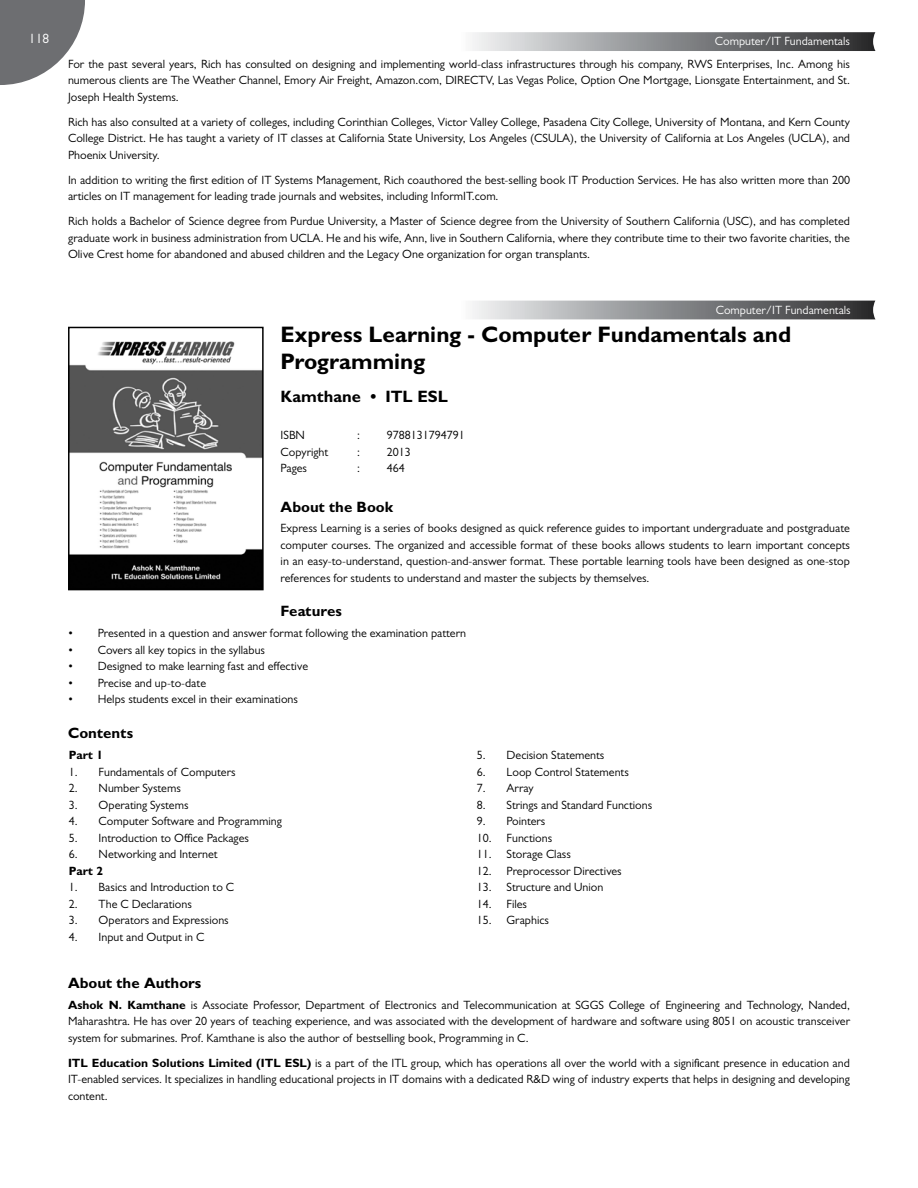
<style>
.page{position:relative;width:918px;height:1188px;background:#fff}
.page>*{position:absolute;margin:0;border:0;box-sizing:border-box;transform-origin:0 0}
.t1{font:700 22.5px/27px "Gill Sans MT Std";color:#000}
.t2{font:700 16.5px "Gill Sans MT Std";color:#000}
.t3{font:700 15px "Gill Sans MT Std";color:#000}
.t4{font:13.5px "Gill Sans MT Std";color:#fff}
.t5{font:12px/16.5px "Gill Sans MT Std";color:#000;text-align:justify}
.t6{font:12px "Gill Sans MT Std";color:#fff}
.t7{font:700 12px "Gill Sans MT Std";color:#000}
.s1{font-weight:700}
</style>
<div class="page">
<svg style="left:472px;top:32px;width:403px;height:19px;background:#8b8c8e"></svg>
<svg style="left:0;top:0;width:85px;height:85px"></svg>
<svg style="left:472px;top:301px;width:403px;height:18px;background:#8a8b8d"></svg>
<img style="left:71px;top:341px;width:190px;height:246px">
<div style="left:68px;top:327px;width:196px;height:263px;border:2px solid #000"></div>
<p class="t4" style="left:29px;top:31px;width:22px">118</p>
<p class="t6" style="left:715px;top:33px;width:137px">Computer/IT Fundamentals</p>
<p class="t5" style="left:68px;top:55px;width:783px">For the past several years, Rich has consulted on designing and implementing world-class infrastructures through his company, RWS Enterprises, Inc. Among his numerous clients are The Weather Channel, Emory Air Freight, Amazon.com, DIRECTV, Las Vegas Police, Option One Mortgage, Lionsgate Entertainment, and St.<br>Joseph Health Systems.</p>
<p class="t5" style="left:68px;top:113px;width:784px">Rich has also consulted at a variety of colleges, including Corinthian Colleges, Victor Valley College, Pasadena City College, University of Montana, and Kern County College District. He has taught a variety of IT classes at California State University, Los Angeles (CSULA), the University of California at Los Angeles (UCLA), and Phoenix University.</p>
<p class="t5" style="left:68px;top:171px;width:784px">In addition to writing the first edition of IT Systems Management, Rich coauthored the best-selling book IT Production Services. He has also written more than 200 articles on IT management for leading trade journals and websites, including InformIT.com.</p>
<p class="t5" style="left:68px;top:213px;width:783px">Rich holds a Bachelor of Science degree from Purdue University, a Master of Science degree from the University of Southern California (USC), and has completed graduate work in business administration from UCLA. He and his wife, Ann, live in Southern California, where they contribute time to their two favorite charities, the Olive Crest home for abandoned and abused children and the Legacy One organization for organ transplants.</p>
<p class="t6" style="left:716px;top:303px;width:137px">Computer/IT Fundamentals</p>
<h1 class="t1" style="left:281px;top:321px;width:512px">Express Learning - Computer Fundamentals and<br>Programming</h1>
<h2 class="t2" style="left:281px;top:386px;width:169px">Kamthane • ITL ESL</h2>
<p class="t5" style="left:281px;top:427px;width:26px">ISBN</p>
<p class="t5" style="left:357px;top:427px;width:4px">:</p>
<p class="t5" style="left:387px;top:427px;width:79px">9788131794791</p>
<p class="t5" style="left:281px;top:443px;width:49px">Copyright</p>
<p class="t5" style="left:357px;top:443px;width:4px">:</p>
<p class="t5" style="left:387px;top:443px;width:25px">2013</p>
<p class="t5" style="left:281px;top:460px;width:28px">Pages</p>
<p class="t5" style="left:357px;top:460px;width:4px">:</p>
<p class="t5" style="left:387px;top:460px;width:19px">464</p>
<p class="t3" style="left:281px;top:497px;width:114px">About the Book</p>
<p class="t5" style="left:281px;top:520px;width:571px">Express Learning is a series of books designed as quick reference guides to important undergraduate and postgraduate computer courses. The organized and accessible format of these books allows students to learn important concepts in an easy-to-understand, question-and-answer format. These portable learning tools have been designed as one-stop references for students to understand and master the subjects by themselves.</p>
<p class="t3" style="left:281px;top:602px;width:63px">Features</p>
<p class="t5" style="left:68px;top:625px;width:400px">• Presented in a question and answer format following the examination pattern</p>
<p class="t5" style="left:68px;top:641px;width:199px">• Covers all key topics in the syllabus</p>
<p class="t5" style="left:68px;top:658px;width:242px">• Designed to make learning fast and effective</p>
<p class="t5" style="left:68px;top:674px;width:140px">• Precise and up-to-date</p>
<p class="t5" style="left:68px;top:691px;width:232px">• Helps students excel in their examinations</p>
<p class="t3" style="left:68px;top:724px;width:67px">Contents</p>
<p class="t7" style="left:69px;top:748px;width:36px">Part 1</p>
<p class="t5" style="left:69px;top:763px;width:168px">1. Fundamentals of Computers</p>
<p class="t5" style="left:69px;top:780px;width:113px">2. Number Systems</p>
<p class="t5" style="left:69px;top:796px;width:121px">3. Operating Systems</p>
<p class="t5" style="left:69px;top:813px;width:214px">4. Computer Software and Programming</p>
<p class="t5" style="left:69px;top:829px;width:182px">5. Introduction to Office Packages</p>
<p class="t5" style="left:69px;top:846px;width:150px">6. Networking and Internet</p>
<p class="t7" style="left:69px;top:863px;width:36px">Part 2</p>
<p class="t5" style="left:69px;top:879px;width:167px">1. Basics and Introduction to C</p>
<p class="t5" style="left:69px;top:895px;width:125px">2. The C Declarations</p>
<p class="t5" style="left:69px;top:912px;width:161px">3. Operators and Expressions</p>
<p class="t5" style="left:69px;top:928px;width:137px">4. Input and Output in C</p>
<p class="t5" style="left:477px;top:747px;width:129px">5. Decision Statements</p>
<p class="t5" style="left:477px;top:763px;width:154px">6. Loop Control Statements</p>
<p class="t5" style="left:477px;top:780px;width:58px">7. Array</p>
<p class="t5" style="left:477px;top:796px;width:177px">8. Strings and Standard Functions</p>
<p class="t5" style="left:477px;top:813px;width:70px">9. Pointers</p>
<p class="t5" style="left:477px;top:829px;width:77px">10. Functions</p>
<p class="t5" style="left:477px;top:846px;width:96px">11. Storage Class</p>
<p class="t5" style="left:477px;top:862px;width:146px">12. Preprocessor Directives</p>
<p class="t5" style="left:477px;top:879px;width:128px">13. Structure and Union</p>
<p class="t5" style="left:477px;top:895px;width:52px">14. Files</p>
<p class="t5" style="left:477px;top:912px;width:74px">15. Graphics</p>
<p class="t3" style="left:68px;top:974px;width:135px">About the Authors</p>
<p class="t5" style="left:68px;top:996px;width:784px"><span class="s1">Ashok N. Kamthane</span> is Associate Professor, Department of Electronics and Telecommunication at SGGS College of Engineering and Technology, Nanded, Maharashtra. He has over 20 years of teaching experience, and was associated with the development of hardware and software using 8051 on acoustic transceiver system for submarines. Prof. Kamthane is also the author of bestselling book, Programming in C.</p>
<p class="t5" style="left:68px;top:1054px;width:783px"><span class="s1">ITL Education Solutions Limited (ITL ESL)</span> is a part of the ITL group, which has operations all over the world with a significant presence in education and IT-enabled services. It specializes in handling educational projects in IT domains with a dedicated R&amp;D wing of industry experts that helps in designing and developing content.</p>
</div>
